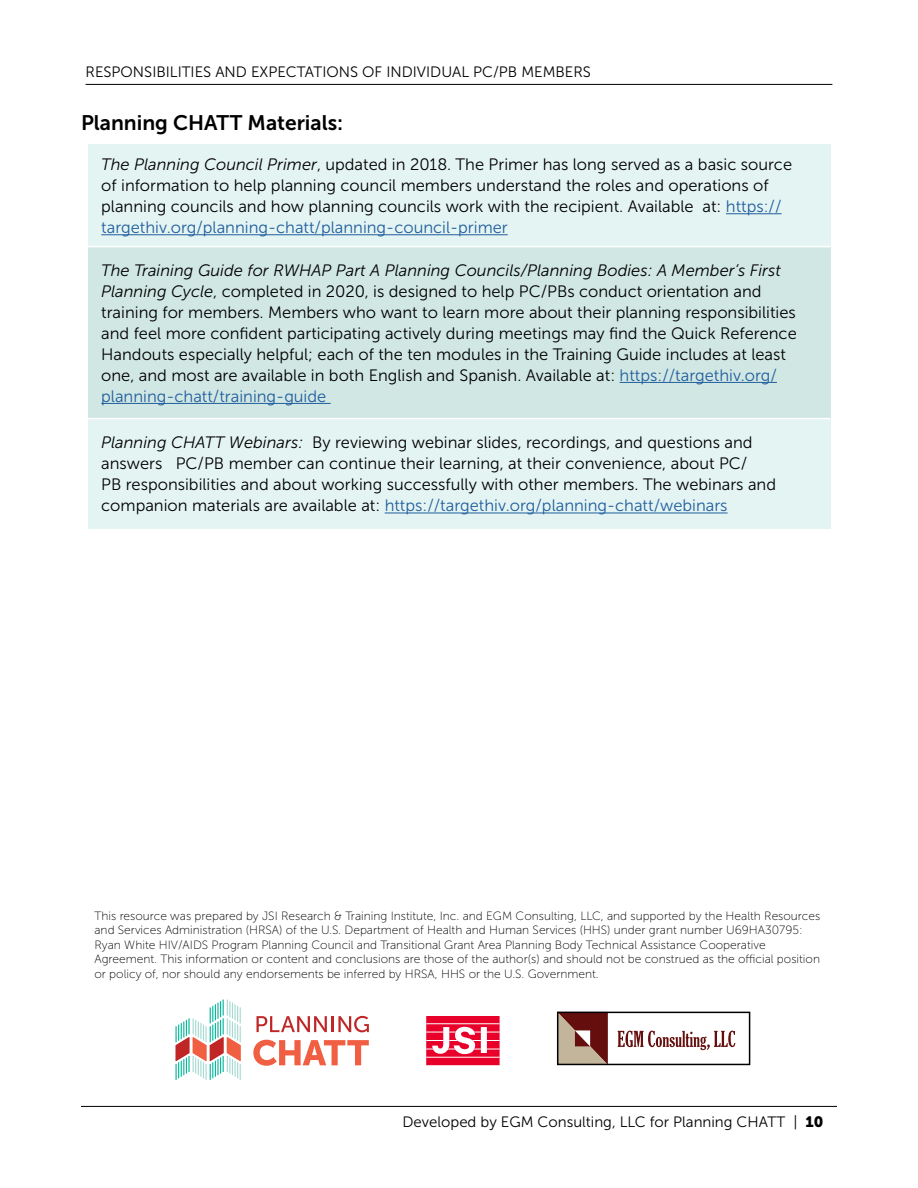
<style>
.page{position:relative;width:918px;height:1188px;background:#fff}
.page>*{position:absolute;margin:0;border:0;box-sizing:border-box;transform-origin:0 0}
.t1{font:21px "Museo Sans 700";color:#000}
.t2{font:16.5px/21px "Museo Sans 300";color:#000}
.t3{font:15px "Museo Sans 300";color:#000}
.t4{font:12px/14.4px "Museo Sans 100";color:#000}
.s1{font-style:italic}
.s2{color:#215e9e}
.s3{font-family:"Museo Sans 900"}
</style>
<div class="page">
<hr style="left:86px;top:84px;width:746px;height:1px;background:#000">
<div style="left:88px;top:144px;width:743px;height:103px;background:#e4f4f2"></div>
<div style="left:88px;top:419px;width:743px;height:110px;background:#e4f4f2"></div>
<div style="left:88px;top:247px;width:743px;height:172px;background:#d1e7e3"></div>
<hr style="left:88px;top:418px;width:743px;height:1px;background:#fff">
<hr style="left:88px;top:246px;width:743px;height:1px;background:#fff">
<hr style="left:81px;top:1106px;width:756px;height:1px;background:#000">
<hr style="left:726px;top:213px;width:56px;height:1px;background:#215e9e">
<hr style="left:101px;top:234px;width:407px;height:1px;background:#215e9e">
<hr style="left:620px;top:382px;width:157px;height:1px;background:#215e9e">
<hr style="left:101px;top:403px;width:230px;height:1px;background:#215e9e">
<hr style="left:385px;top:513px;width:343px;height:1px;background:#215e9e">
<svg style="left:426px;top:1016px;width:74px;height:49px"></svg>
<svg style="left:175px;top:999px;width:66px;height:81px"></svg>
<svg style="left:257px;top:1016px;width:112px;height:16px"></svg>
<svg style="left:253px;top:1040px;width:116px;height:26px"></svg>
<svg style="left:560px;top:1015px;width:48px;height:47px;background:#946257"></svg>
<svg style="left:618px;top:1031px;width:117px;height:19px"></svg>
<div style="left:557px;top:1012px;width:193px;height:53px;border:2px solid #000"></div>
<p class="t3" style="left:86px;top:64px;width:507px">RESPONSIBILITIES AND EXPECTATIONS OF INDIVIDUAL PC/PB MEMBERS</p>
<h3 class="t1" style="left:81px;top:111px;width:264px">Planning CHATT Materials:</h3>
<p class="t2" style="left:101px;top:154px;width:692px"><span class="s1">The Planning Council Primer</span>, updated in 2018. The Primer has long served as a basic source of information to help planning council members understand the roles and operations of planning councils and how planning councils work with the recipient. Available at: <span class="s2">https:// targethiv.org/planning-chatt/planning-council-primer</span></p>
<p class="t2" style="left:101px;top:260px;width:697px"><span class="s1">The Training Guide for RWHAP Part A Planning Councils/Planning Bodies: A Member’s First Planning Cycle</span>, completed in 2020, is designed to help PC/PBs conduct orientation and training for members. Members who want to learn more about their planning responsibilities and feel more confdent participating actively during meetings may fnd the Quick Reference Handouts especially helpful; each of the ten modules in the Training Guide includes at least one, and most are available in both English and Spanish. Available at: <span class="s2">https://targethiv.org/ planning-chatt/training-guide</span></p>
<p class="t2" style="left:101px;top:432px;width:676px"><span class="s1">Planning CHATT Webinars:</span> By reviewing webinar slides, recordings, and questions and answers PC/PB member can continue their learning, at their convenience, about PC/<br>PB responsibilities and about working successfully with other members. The webinars and companion materials are available at: <span class="s2">https://targethiv.org/planning-chatt/webinars</span></p>
<p class="t4" style="left:94px;top:909px;width:727px">This resource was prepared by JSI Research &amp; Training Institute, Inc. and EGM Consulting, LLC, and supported by the Health Resources and Services Administration (HRSA) of the U.S. Department of Health and Human Services (HHS) under grant number U69HA30795:<br>Ryan White HIV/AIDS Program Planning Council and Transitional Grant Area Planning Body Technical Assistance Cooperative Agreement. This information or content and conclusions are those of the author(s) and should not be construed as the ofcial position or policy of, nor should any endorsements be inferred by HRSA, HHS or the U.S. Government.</p>
<p class="t3" style="left:403px;top:1114px;width:422px">Developed by EGM Consulting, LLC for Planning CHATT | <span class="s3">10</span></p>
</div>
